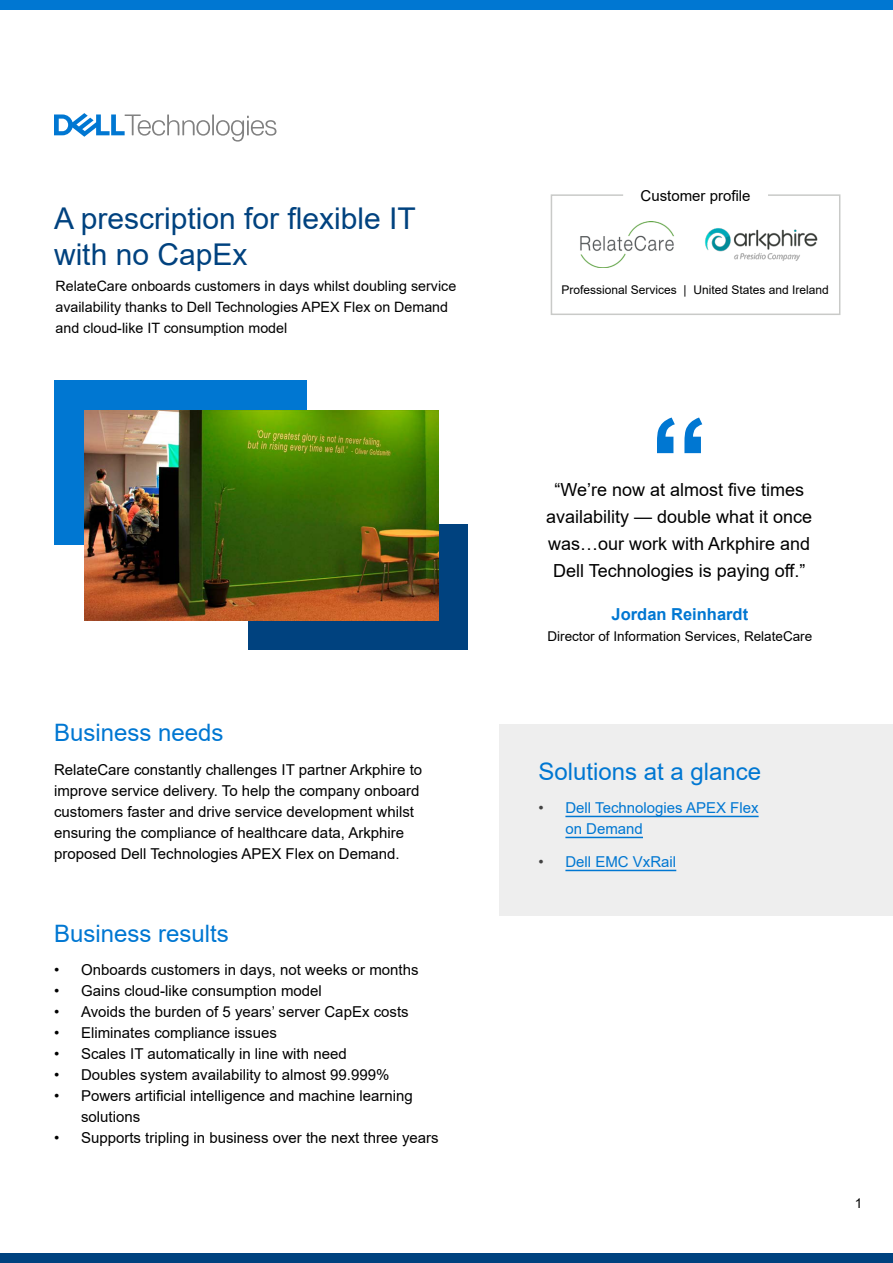
<style>
.page{position:relative;width:893px;height:1263px;background:#fff}
.page>*{position:absolute;margin:0;border:0;box-sizing:border-box;transform-origin:0 0}
.t1{font:700 120px "Arial";color:#0077d2}
.t2{font:30px/36px "Arial";color:#00427f}
.t3{font:24px "Arial";color:#0077d2}
.t4{font:18px/27px "Arial";color:#000;text-align:center}
.t5{font:700 16.5px "Arial";color:#0077d2}
.t6{font:15px/21px "Arial";color:#000}
.t7{font:15px/21px "Arial";color:#0077d2}
.t8{font:14.25px/21px "Arial";color:#000}
.t9{font:13.5px "Arial";color:#000}
.t10{font:12px "Arial";color:#000}
.s1{color:#424242}
</style>
<div class="page">
<div style="left:248px;top:524px;width:220px;height:126px;background:#00427f"></div>
<div style="left:0;top:1253px;width:893px;height:10px;background:#00427f"></div>
<div style="left:0;top:0;width:893px;height:10px;background:#0077d2"></div>
<div style="left:54px;top:380px;width:253px;height:165px;background:#0077d2"></div>
<img style="left:84px;top:410px;width:354px;height:210px">
<div style="left:499px;top:724px;width:393px;height:191px;background:#eee"></div>
<hr style="left:565px;top:816px;width:194px;height:1px;background:#0077d2">
<hr style="left:565px;top:837px;width:78px;height:1px;background:#0077d2">
<hr style="left:565px;top:870px;width:111px;height:1px;background:#0077d2">
<svg style="left:54px;top:113px;width:222px;height:29px"></svg>
<svg style="left:550px;top:194px;width:291px;height:121px"></svg>
<img style="left:704px;top:227px;width:116px;height:35px">
<img style="left:579px;top:221px;width:96px;height:47px">
<p class="t2" style="left:54px;top:200px;width:363px">A prescription for flexible IT with no CapEx</p>
<p class="t8" style="left:56px;top:276px;width:402px">RelateCare onboards customers in days whilst doubling service availability thanks to Dell Technologies APEX Flex on Demand and cloud-like IT consumption model</p>
<p class="t3" style="left:54px;top:716px;width:171px">Business needs</p>
<p class="t6" style="left:54px;top:759px;width:370px">RelateCare constantly challenges IT partner Arkphire to improve service delivery. To help the company onboard customers faster and drive service development whilst ensuring the compliance of healthcare data, Arkphire proposed Dell Technologies APEX Flex on Demand.</p>
<p class="t3" style="left:54px;top:917px;width:176px">Business results</p>
<p class="t6" style="left:54px;top:959px;width:366px">• Onboards customers in days, not weeks or months</p>
<p class="t6" style="left:54px;top:980px;width:269px">• Gains cloud-like consumption model</p>
<p class="t6" style="left:54px;top:1001px;width:356px">• Avoids the burden of 5 years’ server CapEx costs</p>
<p class="t6" style="left:54px;top:1022px;width:224px">• Eliminates compliance issues</p>
<p class="t6" style="left:54px;top:1043px;width:294px">• Scales IT automatically in line with need</p>
<p class="t6" style="left:54px;top:1064px;width:337px">• Doubles system availability to almost 99.999%</p>
<p class="t6" style="left:81px;top:1085px;width:333px;text-indent:-27px">• Powers artificial intelligence and machine learning solutions</p>
<p class="t6" style="left:54px;top:1127px;width:386px">• Supports tripling in business over the next three years</p>
<p class="t6" style="left:641px;top:185px;width:112px">Customer profile</p>
<p class="t10" style="left:562px;top:282px;width:269px">Professional Services | United States and Ireland</p>
<p class="t1" style="left:649px;top:377px;width:61px">“</p>
<p class="t4" style="left:546px;top:476px;width:268px">“We’re now at almost five times availability — double what it once was…our work with Arkphire and<br>Dell Technologies is paying off.”</p>
<p class="t5" style="left:612px;top:603px;width:138px">Jordan Reinhardt</p>
<p class="t9" style="left:547px;top:627px;width:266px">Director of Information Services, RelateCare</p>
<p class="t3" style="left:538px;top:755px;width:224px">Solutions at a glance</p>
<p class="t7" style="left:565px;top:797px;width:195px;text-indent:-27px"><span class="s1">•</span> Dell Technologies APEX Flex on Demand</p>
<p class="t7" style="left:538px;top:851px;width:139px"><span class="s1">•</span> Dell EMC VxRail</p>
<p class="t9" style="left:855px;top:1194px;width:9px">1</p>
</div>
